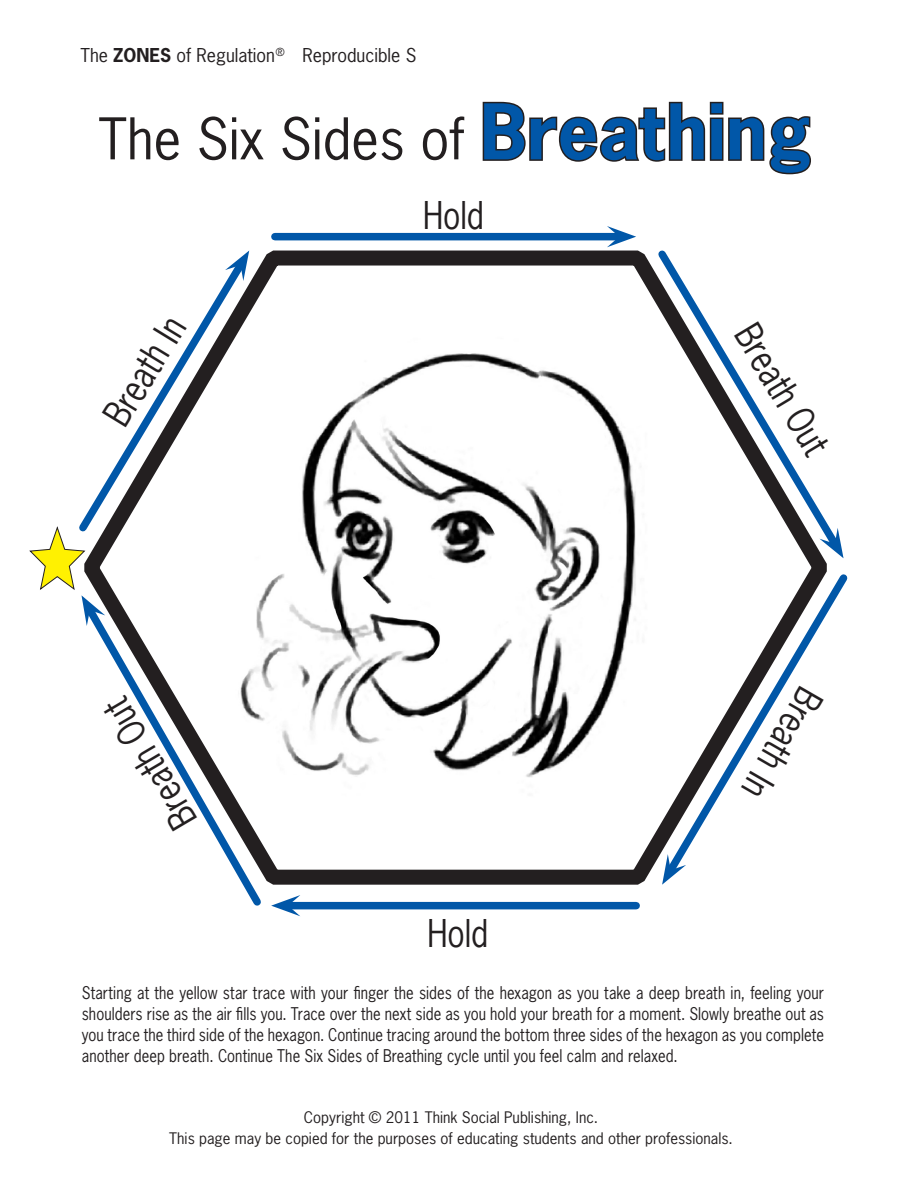
<style>
.page{position:relative;width:918px;height:1188px;background:#fff}
.page>*{position:absolute;margin:0;border:0;box-sizing:border-box;transform-origin:0 0}
.Chapter_Main_title{font:54px "News Gothic Std";color:#231f20}
.Column_text{font:36px "News Gothic Std";color:#231f20;scale:.9 1}
.subhead_2{font:18px "News Gothic Std";color:#231f20}
.Column_text-2{font:16.5px/21px "News Gothic Std";letter-spacing:.005em;color:#231f20;text-align:justify;scale:.9 1}
.t1{font:15px/21px "News Gothic Std";color:#231f20;text-align:center}
.s1{font-weight:700}
.s2{font-weight:700;font-size:72px;color:#0157a8}
</style>
<div class="page">
<svg style="left:482px;top:101px;width:329px;height:74px"></svg>
<svg style="left:105px;top:237px;width:722px;height:648px"></svg>
<svg style="left:79px;top:255px;width:172px;height:283px"></svg>
<svg style="left:225px;top:251px;width:24px;height:30px"></svg>
<div style="left:275px;top:233px;width:344px;height:7px;background:#0157a8"></div>
<svg style="left:607px;top:226px;width:29px;height:21px"></svg>
<svg style="left:652px;top:244px;width:178px;height:310px"></svg>
<svg style="left:819px;top:528px;width:25px;height:30px"></svg>
<svg style="left:660px;top:568px;width:188px;height:312px"></svg>
<svg style="left:662px;top:854px;width:24px;height:31px"></svg>
<div style="left:288px;top:902px;width:348px;height:7px;background:#0157a8"></div>
<svg style="left:271px;top:895px;width:29px;height:21px"></svg>
<svg style="left:94px;top:600px;width:173px;height:306px"></svg>
<svg style="left:29px;top:527px;width:76px;height:99px"></svg>
<p class="subhead_2" style="left:80px;top:43px;width:337px">The <span class="s1">ZONES</span> of Regulation<sup>®</sup> Reproducible S</p>
<p class="Chapter_Main_title" style="left:98px;top:104px;width:714px">The Six Sides of <span class="s2">Breathing</span></p>
<p class="Column_text" style="left:423px;top:192px;width:69px">Hold</p>
<p class="Column_text" style="left:93px;top:409px;width:135px;rotate:-58deg">Breath In</p>
<p class="Column_text" style="left:166px;top:838px;width:162px;rotate:-120deg">Breath Out</p>
<p class="Column_text" style="left:765px;top:315px;width:162px;rotate:59deg">Breath Out</p>
<p class="Column_text" style="left:832px;top:703px;width:135px;rotate:120deg">Breath In</p>
<p class="Column_text" style="left:428px;top:910px;width:69px">Hold</p>
<p class="Column_text-2" style="left:82px;top:982px;width:826px">Starting at the yellow star trace with your finger the sides of the hexagon as you take a deep breath in, feeling your shoulders rise as the air fills you. Trace over the next side as you hold your breath for a moment. Slowly breathe out as you trace the third side of the hexagon. Continue tracing around the bottom three sides of the hexagon as you complete another deep breath. Continue The Six Sides of Breathing cycle until you feel calm and relaxed.</p>
<p class="t1" style="left:169px;top:1106px;width:565px">Copyright © 2011 Think Social Publishing, Inc.<br>This page may be copied for the purposes of educating students and other professionals.</p>
</div>
